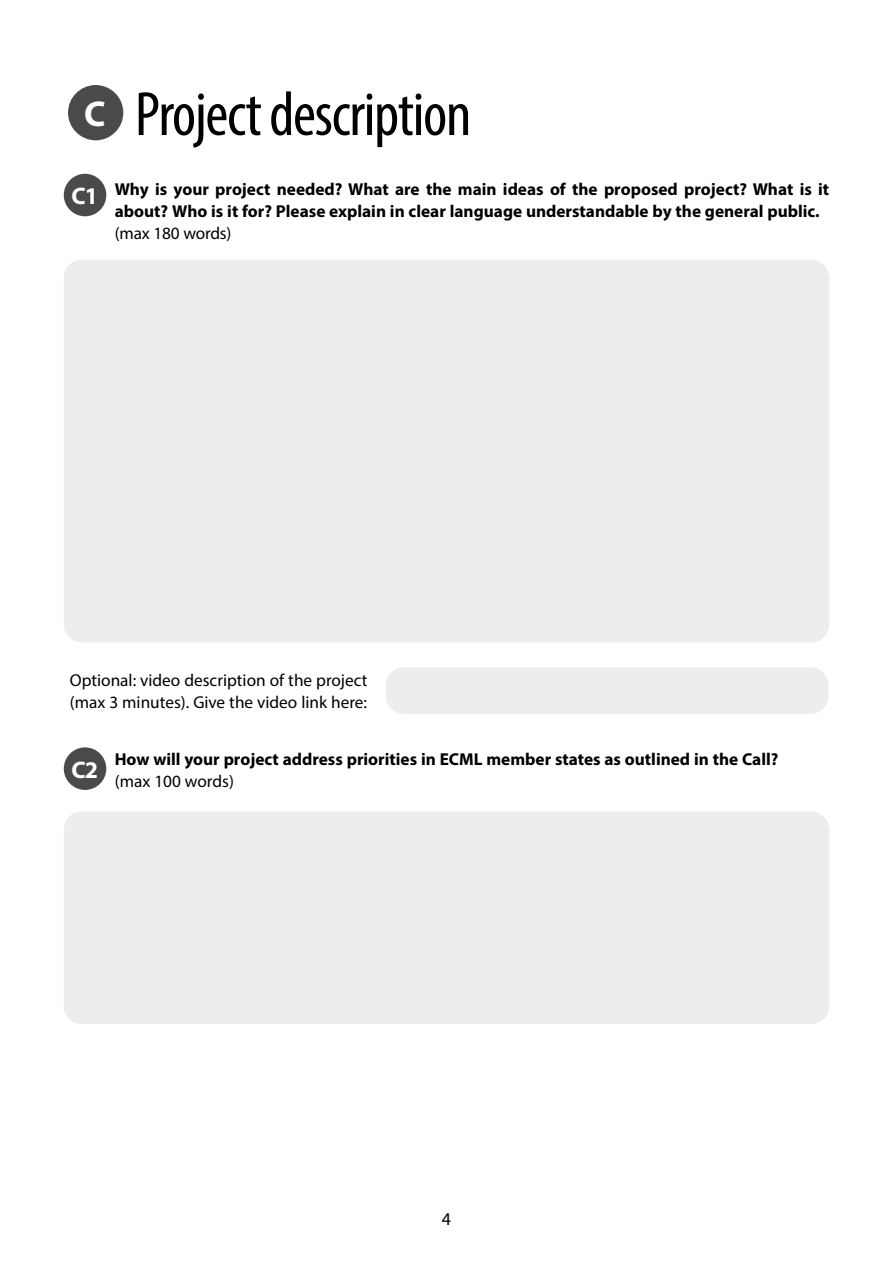
<style>
.page{position:relative;width:893px;height:1263px;background:#fff}
.page>*{position:absolute;margin:0;border:0;box-sizing:border-box;transform-origin:0 0}
.t1{font:condensed 63px "Myriad Pro";letter-spacing:-.02em;color:#000}
.t2{font:700 24px "Myriad Pro";color:#fff}
.t3{font:18px "Myriad Pro";color:#000}
.t4{font:700 17.25px/21.8px "Myriad Pro";color:#000}
.t5{font:17.25px/21.8px "Myriad Pro";color:#000}
.s1{font-weight:700;font-stretch:normal;font-size:36px;color:#fff}
.s2{font-size:24px;color:#fff}
</style>
<div class="page">
<div style="left:68px;top:85px;width:55px;height:55px;background:#4a4a49;border-radius:50%"></div>
<div style="left:64px;top:174px;width:42px;height:42px;background:#4a4a49;border-radius:50%"></div>
<div style="left:64px;top:260px;width:765px;height:382px;background:#ededed;border-radius:18px"></div>
<div style="left:386px;top:667px;width:442px;height:47px;background:#ededed;border-radius:18px"></div>
<div style="left:64px;top:747px;width:42px;height:43px;background:#4a4a49;border-radius:50%"></div>
<div style="left:64px;top:811px;width:765px;height:213px;background:#ededed;border-radius:18px"></div>
<h1 class="t1" style="left:84px;top:76px;width:389px"><span class="s1">C</span> Project description</h1>
<p class="t4" style="left:115px;top:178px;width:716px;text-indent:-43px"><span class="s2">C1</span> Why is your project needed? What are the main ideas of the proposed project? What is it about? Who is it for? Please explain in clear language understandable by the general public.</p>
<p class="t5" style="left:115px;top:222px;width:118px">(max 180 words)</p>
<p class="t5" style="left:70px;top:669px;width:299px">Optional: video description of the project (max 3 minutes). Give the video link here:</p>
<h2 class="t2" style="left:72px;top:754px;width:28px">C2</h2>
<p class="t4" style="left:115px;top:748px;width:665px">How will your project address priorities in ECML member states as outlined in the Call?</p>
<p class="t5" style="left:115px;top:770px;width:121px">(max 100 words)</p>
<p class="t3" style="left:442px;top:1207px;width:11px">4</p>
</div>
